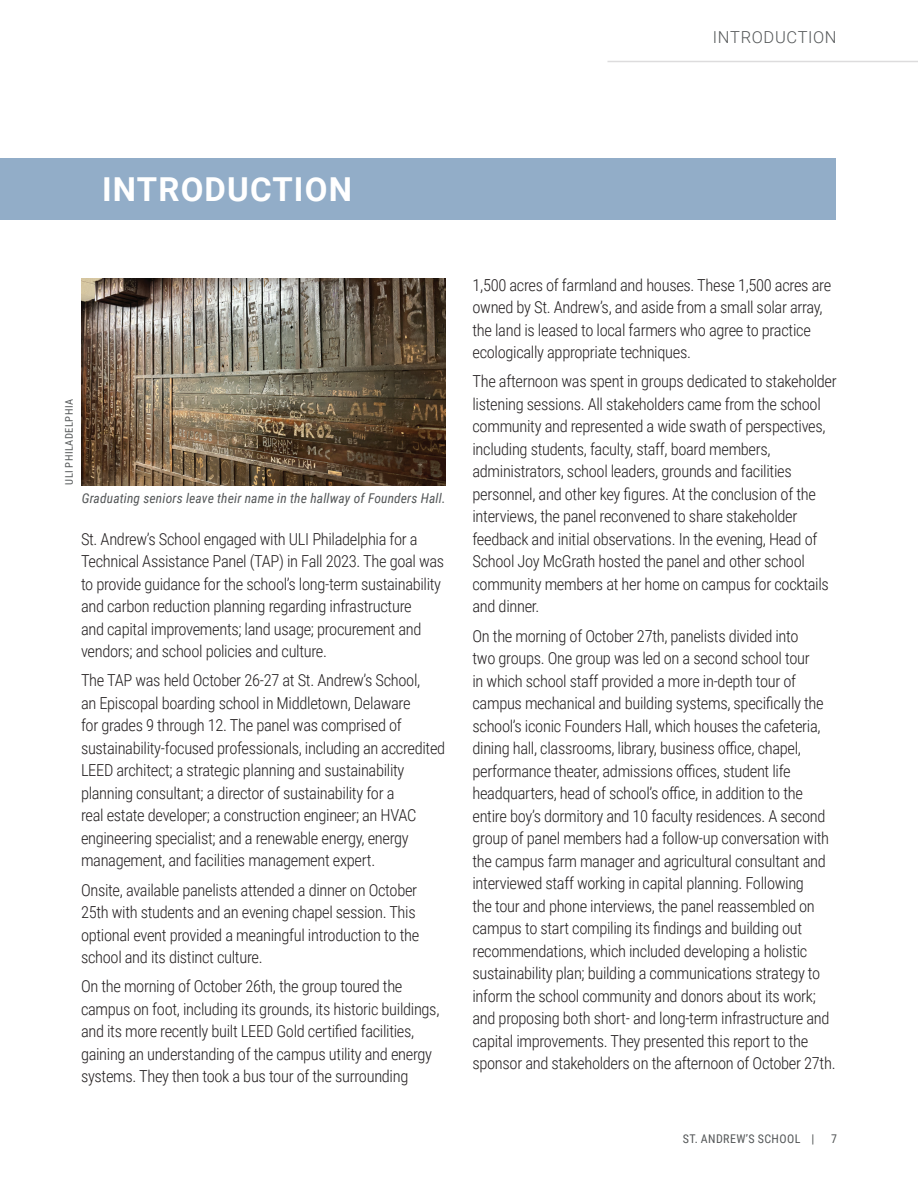
<style>
.page{position:relative;width:918px;height:1188px;background:#fff}
.page>*{position:absolute;margin:0;border:0;box-sizing:border-box;transform-origin:0 0}
.BODY_TXT{font:700 33px "Roboto";letter-spacing:.035em;color:#fff}
.Body{font:300 16.5px/22.5px "Roboto Condensed";letter-spacing:-.02em;color:#231f20}
.Section_Heading{font:300 16.5px "Roboto";letter-spacing:.035em;color:#545758}
.t1{font:italic 13.5px "Roboto Condensed";letter-spacing:.01em;color:#545758}
.t2{font:12px "Roboto Condensed";letter-spacing:.035em;color:#545758}
.t3{font:10.5px "Roboto Condensed";letter-spacing:.045em;color:#545758}
</style>
<div class="page">
<div style="left:1px;top:158px;width:835px;height:62px;background:#92adc8"></div>
<hr style="left:608px;top:61px;width:310px;height:1px;background:#dddcdd">
<img style="left:81px;top:279px;width:365px;height:206px">
<p class="Section_Heading" style="left:713px;top:26px;width:125px">INTRODUCTION</p>
<p class="BODY_TXT" style="left:102px;top:167px;width:251px">INTRODUCTION</p>
<p class="t3" style="left:62px;top:485px;width:87px;rotate:-90deg">ULI PHILADELPHIA</p>
<p class="t1" style="left:82px;top:488px;width:365px">Graduating seniors leave their name in the hallway of Founders Hall.</p>
<p class="Body" style="left:81px;top:527px;width:365px">St. Andrew’s School engaged with ULI Philadelphia for a Technical Assistance Panel (TAP) in Fall 2023. The goal was to provide guidance for the school’s long-term sustainability and carbon reduction planning regarding infrastructure<br>and capital improvements; land usage; procurement and vendors; and school policies and culture.</p>
<p class="Body" style="left:81px;top:669px;width:366px">The TAP was held October 26-27 at St. Andrew’s School,<br>an Episcopal boarding school in Middletown, Delaware<br>for grades 9 through 12. The panel was comprised of sustainability-focused professionals, including an accredited LEED architect; a strategic planning and sustainability planning consultant; a director of sustainability for a<br>real estate developer; a construction engineer; an HVAC engineering specialist; and a renewable energy, energy management, and facilities management expert.</p>
<p class="Body" style="left:81px;top:878px;width:340px">Onsite, available panelists attended a dinner on October 25th with students and an evening chapel session. This optional event provided a meaningful introduction to the school and its distinct culture.</p>
<p class="Body" style="left:81px;top:975px;width:360px">On the morning of October 26th, the group toured the campus on foot, including its grounds, its historic buildings, and its more recently built LEED Gold certified facilities, gaining an understanding of the campus utility and energy systems. They then took a bus tour of the surrounding</p>
<p class="Body" style="left:472px;top:273px;width:360px">1,500 acres of farmland and houses. These 1,500 acres are owned by St. Andrew’s, and aside from a small solar array, the land is leased to local farmers who agree to practice ecologically appropriate techniques.</p>
<p class="Body" style="left:472px;top:370px;width:366px">The afternoon was spent in groups dedicated to stakeholder listening sessions. All stakeholders came from the school community and represented a wide swath of perspectives, including students, faculty, staff, board members, administrators, school leaders, grounds and facilities personnel, and other key figures. At the conclusion of the interviews, the panel reconvened to share stakeholder feedback and initial observations. In the evening, Head of School Joy McGrath hosted the panel and other school community members at her home on campus for cocktails and dinner.</p>
<p class="Body" style="left:472px;top:624px;width:365px">On the morning of October 27th, panelists divided into<br>two groups. One group was led on a second school tour<br>in which school staff provided a more in-depth tour of campus mechanical and building systems, specifically the school’s iconic Founders Hall, which houses the cafeteria, dining hall, classrooms, library, business office, chapel, performance theater, admissions offices, student life headquarters, head of school’s office, in addition to the entire boy’s dormitory and 10 faculty residences. A second group of panel members had a follow-up conversation with the campus farm manager and agricultural consultant and interviewed staff working in capital planning. Following<br>the tour and phone interviews, the panel reassembled on campus to start compiling its findings and building out recommendations, which included developing a holistic sustainability plan; building a communications strategy to inform the school community and donors about its work; and proposing both short- and long-term infrastructure and capital improvements. They presented this report to the sponsor and stakeholders on the afternoon of October 27th.</p>
<p class="t2" style="left:683px;top:1130px;width:133px">ST. ANDREW’S SCHOOL |</p>
<p class="t2" style="left:831px;top:1130px;width:7px">7</p>
</div>
